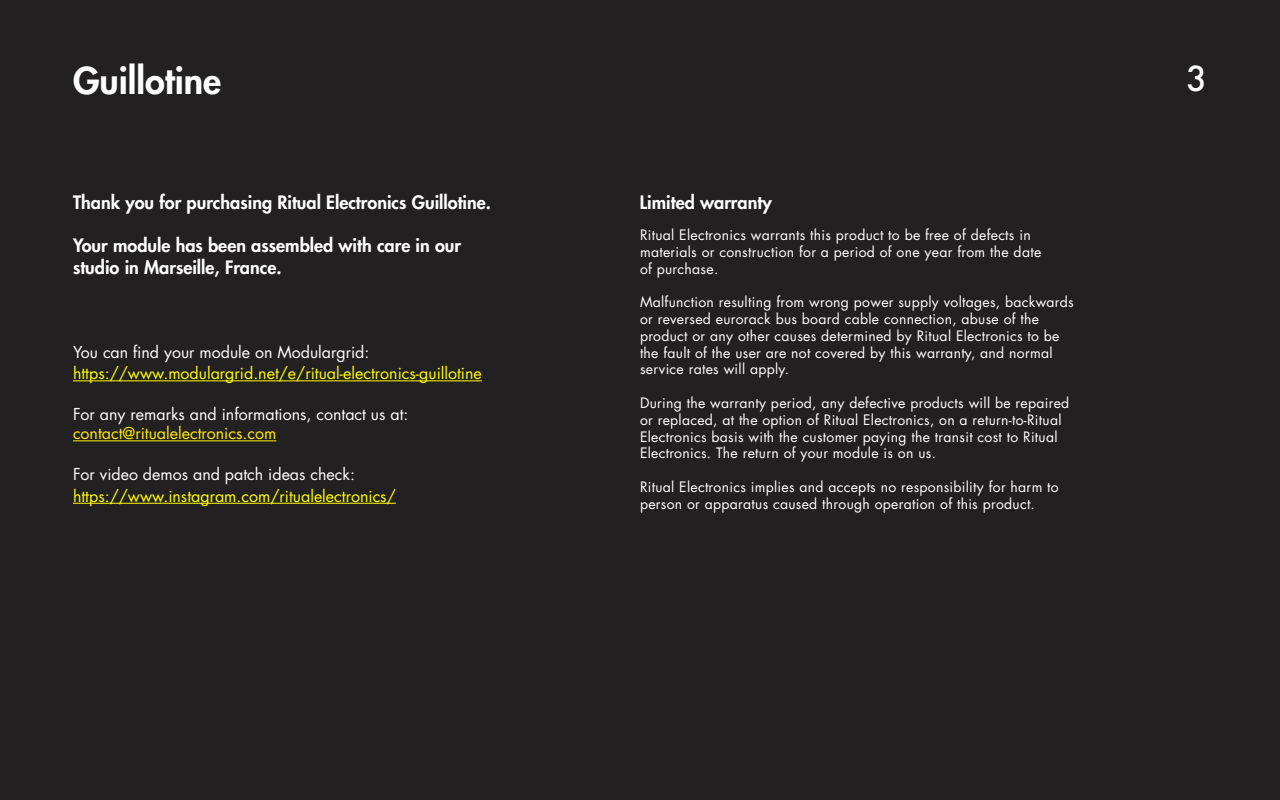
<style>
.page{position:relative;width:1280px;height:800px;background:#222020}
.page>*{position:absolute;margin:0;border:0;box-sizing:border-box;transform-origin:0 0}
.t1{font:800 36px "Futura Std";color:#fff}
.t2{font:500 36px "Futura BQ";color:#fff}
.t3{font:800 18px/21.6px "Futura Std";color:#fff}
.t4{font:16px "Futura Std";color:#fff}
.t5{font:16px "Futura Std";color:#ff0}
.t6{font:16px "Futura Std";color:#ffed00}
.t7{font:14px/16.8px "Futura Std";letter-spacing:.02em;color:#fff}
</style>
<div class="page">
<hr style="left:73px;top:380px;width:409px;height:1px;background:#ff0">
<hr style="left:73px;top:440px;width:203px;height:1px;background:#ffed00">
<hr style="left:73px;top:503px;width:323px;height:1px;background:#ff0">
<h1 class="t1" style="left:73px;top:58px;width:150px">Guillotine</h1>
<h1 class="t2" style="left:1187px;top:58px;width:22px">3</h1>
<p class="t3" style="left:73px;top:191px;width:420px">Thank you for purchasing Ritual Electronics Guillotine.</p>
<p class="t3" style="left:73px;top:235px;width:390px">Your module has been assembled with care in our studio in Marseille, France.</p>
<p class="t4" style="left:73px;top:342px;width:298px">You can find your module on Modulargrid:</p>
<p class="t5" style="left:73px;top:363px;width:410px">https://www.modulargrid.net/e/ritual-electronics-guillotine</p>
<p class="t4" style="left:73px;top:404px;width:337px">For any remarks and informations, contact us at:</p>
<p class="t6" style="left:73px;top:423px;width:205px">contact@ritualelectronics.com</p>
<p class="t4" style="left:73px;top:464px;width:283px">For video demos and patch ideas check:</p>
<p class="t5" style="left:73px;top:486px;width:324px">https://www.instagram.com/ritualelectronics/</p>
<p class="t3" style="left:640px;top:191px;width:133px">Limited warranty</p>
<p class="t7" style="left:640px;top:227px;width:403px">Ritual Electronics warrants this product to be free of defects in materials or construction for a period of one year from the date of purchase.</p>
<p class="t7" style="left:640px;top:294px;width:435px">Malfunction resulting from wrong power supply voltages, backwards or reversed eurorack bus board cable connection, abuse of the product or any other causes determined by Ritual Electronics to be the fault of the user are not covered by this warranty, and normal service rates will apply.</p>
<p class="t7" style="left:640px;top:395px;width:431px">During the warranty period, any defective products will be repaired or replaced, at the option of Ritual Electronics, on a return-to-Ritual Electronics basis with the customer paying the transit cost to Ritual Electronics. The return of your module is on us.</p>
<p class="t7" style="left:640px;top:479px;width:420px">Ritual Electronics implies and accepts no responsibility for harm to person or apparatus caused through operation of this product.</p>
</div>
